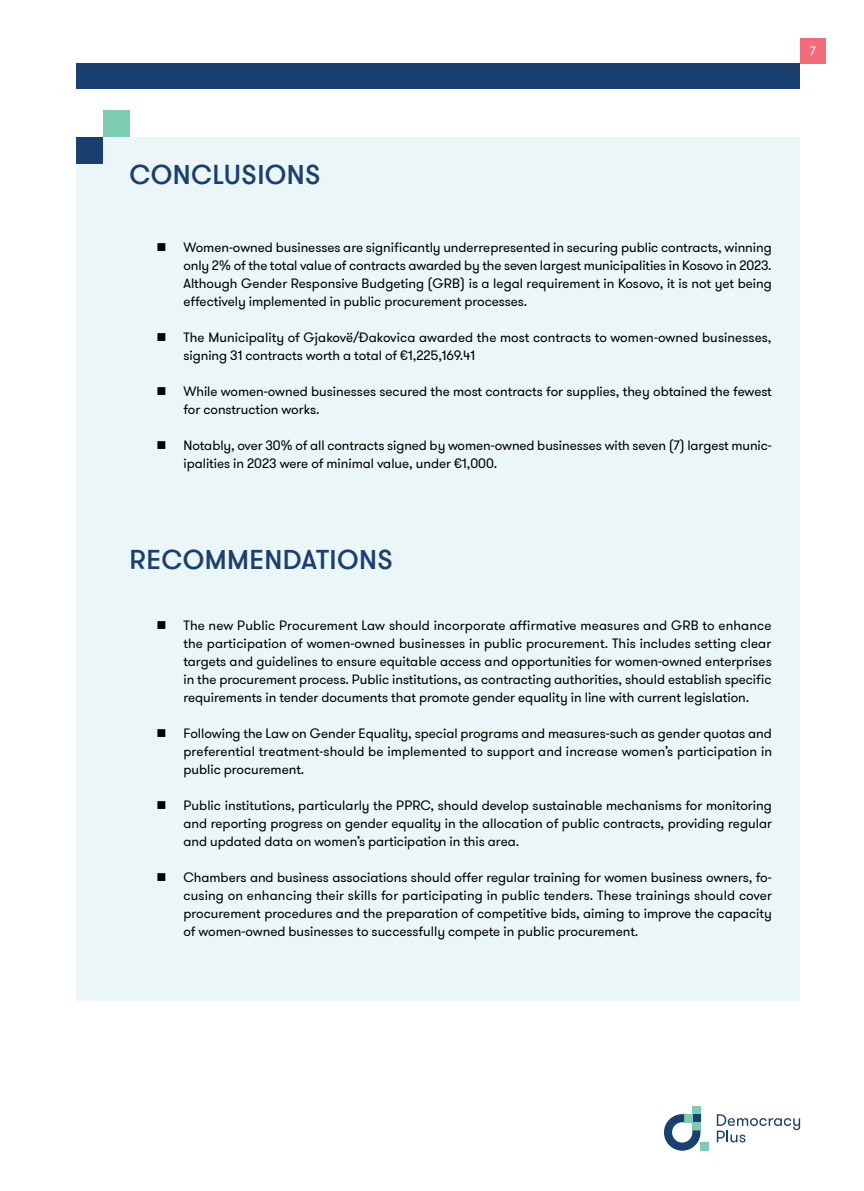
<style>
.page{position:relative;width:864px;height:1191px;background:#fff}
.page>*{position:absolute;margin:0;border:0;box-sizing:border-box;transform-origin:0 0}
.t1{font:500 27px "GT Walsheim Pro";letter-spacing:.015em;color:#1a3f71}
.t2{font:13.5px/18px "GT Walsheim Pro";letter-spacing:-.005em;color:#000;text-align:justify}
.t3{font:12px "GT Walsheim Pro";color:#fff}
</style>
<div class="page">
<div style="left:77px;top:63px;width:722px;height:26px;background:#1a3f71"></div>
<div style="left:799px;top:38px;width:26px;height:25px;background:#f26d79"></div>
<div style="left:77px;top:137px;width:722px;height:863px;background:#eaf6f7"></div>
<div style="left:103px;top:111px;width:26px;height:26px;background:#7ecbb3"></div>
<div style="left:77px;top:137px;width:26px;height:26px;background:#1a3f71"></div>
<div style="left:692px;top:1106px;width:8px;height:8px;background:#7ecbb3"></div>
<div style="left:700px;top:1142px;width:8px;height:8px;background:#7ecbb3"></div>
<svg style="left:664px;top:1114px;width:36px;height:36px"></svg>
<svg style="left:716px;top:1114px;width:83px;height:28px"></svg>
<p class="t3" style="left:809px;top:43px;width:7px">7</p>
<h1 class="t1" style="left:129px;top:157px;width:192px">CONCLUSIONS</h1>
<p class="t2" style="left:183px;top:239px;width:589px">Women-owned businesses are significantly underrepresented in securing public contracts, winning only 2% of the total value of contracts awarded by the seven largest municipalities in Kosovo in 2023.<br>Although Gender Responsive Budgeting (GRB) is a legal requirement in Kosovo, it is not yet being effectively implemented in public procurement processes.</p>
<p class="t2" style="left:183px;top:329px;width:589px">The Municipality of Gjakovë/Ðakovica awarded the most contracts to women-owned businesses, signing 31 contracts worth a total of €1,225,169.41</p>
<p class="t2" style="left:183px;top:383px;width:589px">While women-owned businesses secured the most contracts for supplies, they obtained the fewest for construction works.</p>
<p class="t2" style="left:183px;top:437px;width:589px">Notably, over 30% of all contracts signed by women-owned businesses with seven (7) largest munic&shy;ipalities in 2023 were of minimal value, under €1,000.</p>
<h1 class="t1" style="left:129px;top:542px;width:264px">RECOMMENDATIONS</h1>
<p class="t2" style="left:183px;top:617px;width:589px">The new Public Procurement Law should incorporate affirmative measures and GRB to enhance the participation of women-owned businesses in public procurement. This includes setting clear targets and guidelines to ensure equitable access and opportunities for women-owned enterprises in the procurement process. Public institutions, as contracting authorities, should establish specific requirements in tender documents that promote gender equality in line with current legislation.</p>
<p class="t2" style="left:183px;top:725px;width:590px">Following the Law on Gender Equality, special programs and measures-such as gender quotas and preferential treatment-should be implemented to support and increase women’s participation in public procurement.</p>
<p class="t2" style="left:183px;top:797px;width:590px">Public institutions, particularly the PPRC, should develop sustainable mechanisms for monitoring and reporting progress on gender equality in the allocation of public contracts, providing regular and updated data on women’s participation in this area.</p>
<p class="t2" style="left:183px;top:869px;width:589px">Chambers and business associations should offer regular training for women business owners, fo&shy;cusing on enhancing their skills for participating in public tenders. These trainings should cover procurement procedures and the preparation of competitive bids, aiming to improve the capacity of women-owned businesses to successfully compete in public procurement.</p>
</div>
